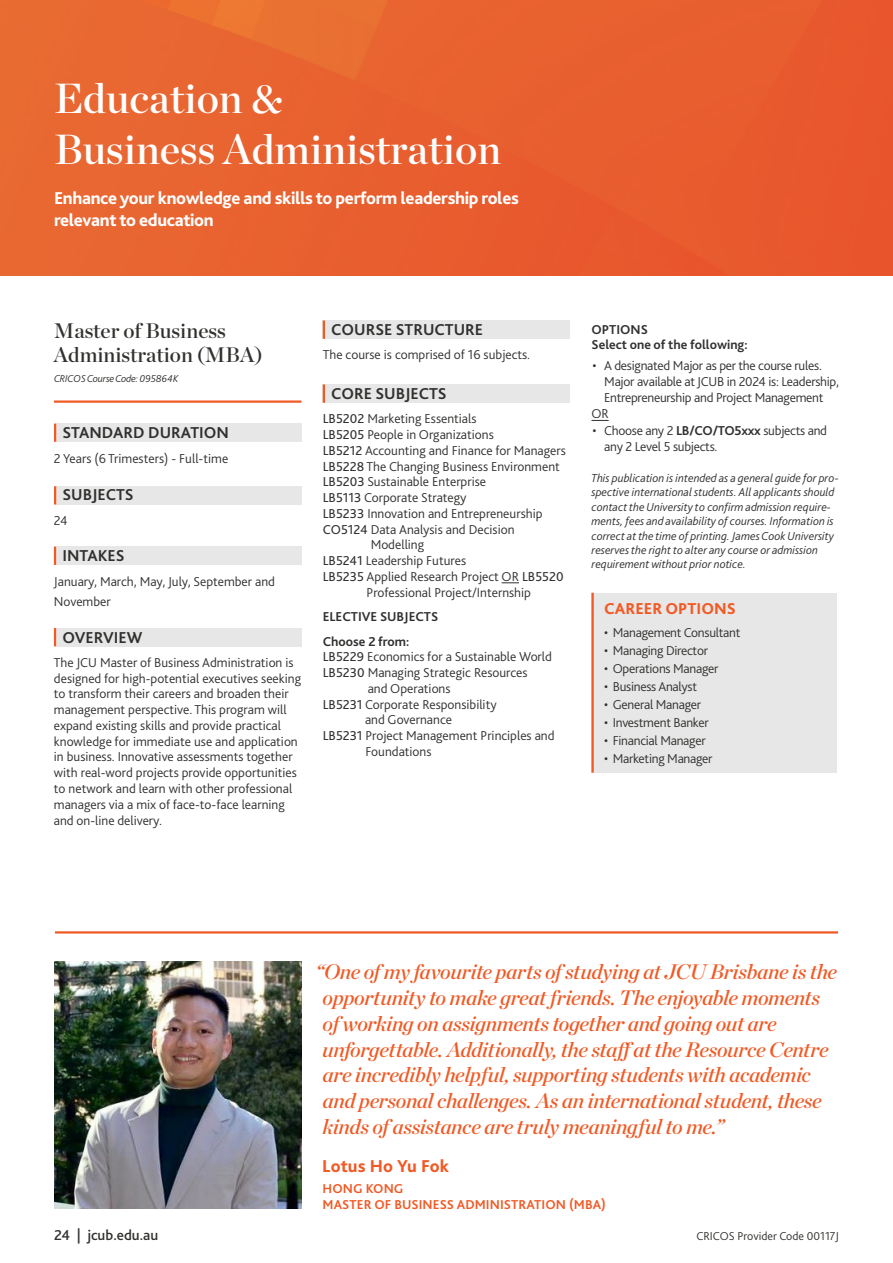
<style>
.page{position:relative;width:893px;height:1263px;background:#fff}
.page>*{position:absolute;margin:0;border:0;box-sizing:border-box;transform-origin:0 0}
.t1{font:42px/51px "Chronicle Display Semi";color:#fff}
.t2{font:italic 21px/25.8px "Chronicle Display Semi";letter-spacing:-.02em;color:#f15a25}
.t3{font:21px/24px "Chronicle Display Semi";color:#31312f}
.t4{font:800 18px/21.6px "Bliss 2";letter-spacing:-.02em;color:#fff}
.t5{font:800 18px "Bliss 2";letter-spacing:.005em;color:#f15a25}
.t6{font:700 16.5px "Bliss 2";color:#31302f}
.t7{font:800 16.5px "Bliss 2";color:#f15a25}
.t8{font:500 15px "Bliss 2";color:#31312f}
.t9{font:300 13.5px/15.8px "Bliss 2";color:#31302f}
.t10{font:300 13.5px/16.2px "Bliss 2";letter-spacing:-.02em;color:#31302f}
.t11{font:300 13.5px "Bliss 2";letter-spacing:-.02em;color:#31312f}
.t12{font:700 13.5px/24.3px "Bliss 2";color:#31302f}
.t13{font:700 13.5px/16.5px "Bliss 2";letter-spacing:.005em;color:#f15a25}
.t14{font:italic 300 12px/14.4px "Bliss 2";color:#31302f}
.t15{font:300 12px "Bliss 2";color:#31312f}
.t16{font:italic 300 10.5px "Bliss 2";letter-spacing:-.02em;color:#31312f}
.s1{font-weight:400}
.s2{font-weight:700}
</style>
<div class="page">
<img style="left:0;top:0;width:893px;height:276px">
<div style="left:591px;top:593px;width:246px;height:180px;background:#e7e7e7"></div>
<hr style="left:591px;top:593px;width:3px;height:180px;background:#f15a22">
<div style="left:56px;top:423px;width:245px;height:19px;background:#e7e7e7"></div>
<svg style="left:54px;top:423px;width:2px;height:19px"></svg>
<div style="left:56px;top:486px;width:246px;height:18px;background:#e7e7e7"></div>
<svg style="left:54px;top:486px;width:2px;height:18px"></svg>
<div style="left:54px;top:547px;width:247px;height:18px;background:#e7e7e7"></div>
<svg style="left:54px;top:547px;width:2px;height:18px"></svg>
<div style="left:323px;top:321px;width:247px;height:18px;background:#e7e7e7"></div>
<svg style="left:323px;top:321px;width:2px;height:18px"></svg>
<div style="left:54px;top:628px;width:247px;height:18px;background:#e7e7e7"></div>
<svg style="left:54px;top:628px;width:2px;height:18px"></svg>
<hr style="left:54px;top:400px;width:248px;height:3px;background:#f15a25">
<div style="left:323px;top:384px;width:247px;height:19px;background:#e7e7e7"></div>
<svg style="left:323px;top:384px;width:2px;height:19px"></svg>
<hr style="left:55px;top:931px;width:783px;height:2px;background:#f15a25">
<svg style="left:502px;top:582px;width:17px;height:1px"></svg>
<svg style="left:591px;top:420px;width:18px;height:1px"></svg>
<img style="left:54px;top:961px;width:248px;height:248px">
<h1 class="t1" style="left:54px;top:70px;width:449px">Education &amp;<br>Business Administration</h1>
<h3 class="t4" style="left:54px;top:187px;width:466px">Enhance your knowledge and skills to perform leadership roles relevant to education</h3>
<h2 class="t3" style="left:54px;top:317px;width:210px">Master of Business<br>Administration (MBA)</h2>
<p class="t16" style="left:54px;top:372px;width:126px">CRICOS Course Code: 095864K</p>
<p class="t6" style="left:62px;top:423px;width:168px">STANDARD DURATION</p>
<p class="t9" style="left:54px;top:451px;width:176px">2 Years (6 Trimesters) - Full-time</p>
<p class="t6" style="left:62px;top:484px;width:73px">SUBJECTS</p>
<p class="t9" style="left:54px;top:512px;width:15px">24</p>
<p class="t6" style="left:62px;top:546px;width:64px">INTAKES</p>
<p class="t9" style="left:54px;top:572px;width:223px;line-height:19.8px">January, March, May, July, September and<br>November</p>
<p class="t6" style="left:62px;top:627px;width:81px">OVERVIEW</p>
<p class="t9" style="left:54px;top:654px;width:249px">The JCU Master of Business Administration is designed for high-potential executives seeking to transform their careers and broaden their management perspective. This program will expand existing skills and provide practical knowledge for immediate use and application in business. Innovative assessments together with real-word projects provide opportunities to network and learn with other professional managers via a mix of face-to-face learning and on-line delivery.</p>
<p class="t6" style="left:331px;top:319px;width:153px">COURSE STRUCTURE</p>
<p class="t9" style="left:323px;top:347px;width:209px">The course is comprised of 16 subjects.</p>
<p class="t6" style="left:331px;top:383px;width:117px">CORE SUBJECTS</p>
<p class="t9" style="left:323px;top:411px;width:155px"><span class="s1">LB5202</span> Marketing Essentials</p>
<p class="t9" style="left:323px;top:427px;width:173px"><span class="s1">LB5205</span> People in Organizations</p>
<p class="t9" style="left:323px;top:442px;width:245px"><span class="s1">LB5212</span> Accounting and Finance for Managers</p>
<p class="t9" style="left:323px;top:458px;width:239px"><span class="s1">LB5228</span> The Changing Business Environment</p>
<p class="t9" style="left:323px;top:474px;width:165px"><span class="s1">LB5203</span> Sustainable Enterprise</p>
<p class="t9" style="left:323px;top:490px;width:145px"><span class="s1">LB5113</span> Corporate Strategy</p>
<p class="t9" style="left:323px;top:505px;width:221px"><span class="s1">LB5233</span> Innovation and Entrepreneurship</p>
<p class="t9" style="left:323px;top:521px;width:193px"><span class="s1">CO5124</span> Data Analysis and Decision</p>
<p class="t9" style="left:371px;top:537px;width:55px">Modelling</p>
<p class="t9" style="left:323px;top:553px;width:145px"><span class="s1">LB5241</span> Leadership Futures</p>
<p class="t9" style="left:323px;top:568px;width:242px"><span class="s1">LB5235</span> Applied Research Project OR <span class="s1">LB5520</span></p>
<p class="t9" style="left:367px;top:584px;width:166px">Professional Project/Internship</p>
<p class="t12" style="left:323px;top:605px;width:117px">ELECTIVE SUBJECTS<br>Choose 2 from:</p>
<p class="t9" style="left:323px;top:649px;width:231px"><span class="s1">LB5229</span> Economics for a Sustainable World</p>
<p class="t9" style="left:323px;top:665px;width:206px"><span class="s1">LB5230</span> Managing Strategic Resources</p>
<p class="t9" style="left:368px;top:680px;width:84px">and Operations</p>
<p class="t9" style="left:323px;top:696px;width:175px"><span class="s1">LB5231</span> Corporate Responsibility</p>
<p class="t9" style="left:365px;top:712px;width:88px">and Governance</p>
<p class="t9" style="left:323px;top:728px;width:233px"><span class="s1">LB5231</span> Project Management Principles and</p>
<p class="t9" style="left:365px;top:743px;width:68px">Foundations</p>
<p class="t12" style="left:591px;top:321px;width:158px;line-height:15.8px">OPTIONS<br>Select one of the following:</p>
<p class="t10" style="left:592px;top:357px;width:231px">• A designated Major as per the course rules.</p>
<p class="t10" style="left:604px;top:373px;width:236px">Major available at JCUB in 2024 is: Leadership,</p>
<p class="t10" style="left:604px;top:390px;width:221px">Entrepreneurship and Project Management</p>
<p class="t9" style="left:591px;top:406px;width:19px">OR</p>
<p class="t10" style="left:604px;top:422px;width:224px;text-indent:-12px">• Choose any 2 <span class="s2">LB/CO/TO5xxx</span> subjects and any 2 Level 5 subjects.</p>
<p class="t14" style="left:591px;top:471px;width:249px">This publication is intended as a general guide for pro&shy;spective international students. All applicants should contact the University to confirm admission require&shy;ments, fees and availability of courses. Information is correct at the time of printing. James Cook University reserves the right to alter any course or admission requirement without prior notice.</p>
<p class="t7" style="left:604px;top:599px;width:133px">CAREER OPTIONS</p>
<p class="t11" style="left:604px;top:624px;width:138px">• Management Consultant</p>
<p class="t11" style="left:604px;top:642px;width:105px">• Managing Director</p>
<p class="t11" style="left:604px;top:660px;width:116px">• Operations Manager</p>
<p class="t11" style="left:604px;top:678px;width:94px">• Business Analyst</p>
<p class="t11" style="left:604px;top:696px;width:98px">• General Manager</p>
<p class="t11" style="left:604px;top:714px;width:106px">• Investment Banker</p>
<p class="t11" style="left:604px;top:732px;width:103px">• Financial Manager</p>
<p class="t11" style="left:604px;top:750px;width:110px">• Marketing Manager</p>
<p class="t2" style="left:322px;top:957px;width:516px;text-indent:-7px">“One of my favourite parts of studying at JCU Brisbane is the opportunity to make great friends. The enjoyable moments of working on assignments together and going out are unforgettable. Additionally, the staffat the Resource Centre are incredibly helpful, supporting students with academic and personal challenges. As an international student, these kinds of assistance are truly meaningful to me.”</p>
<h3 class="t5" style="left:322px;top:1155px;width:128px">Lotus Ho Yu Fok</h3>
<p class="t13" style="left:323px;top:1180px;width:285px">HONG KONG<br>MASTER OF BUSINESS ADMINISTRATION (MBA)</p>
<p class="t8" style="left:54px;top:1226px;width:106px">24 | jcub.edu.au</p>
<p class="t15" style="left:696px;top:1229px;width:144px">CRICOS Provider Code 00117J</p>
</div>
